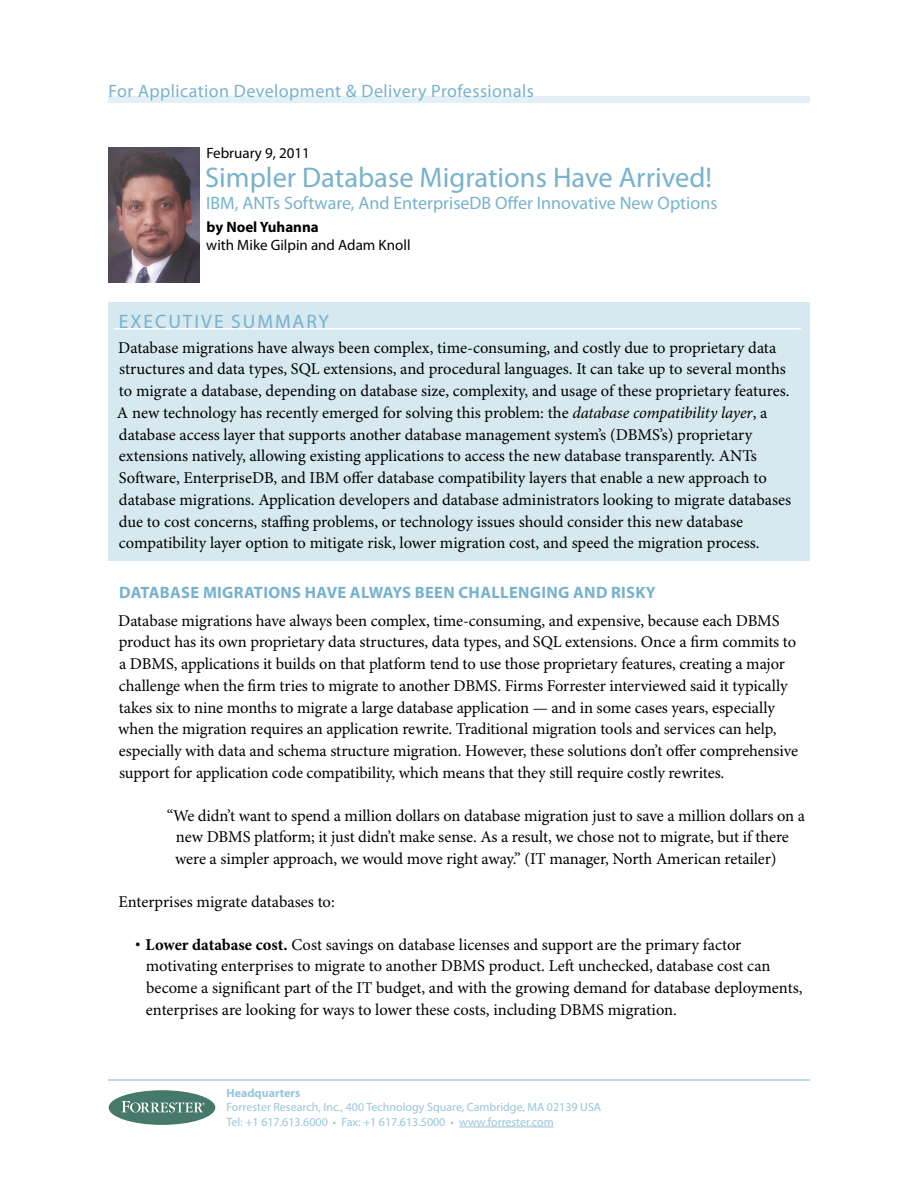
<style>
.page{position:relative;width:918px;height:1188px;background:#fff}
.page>*{position:absolute;margin:0;border:0;box-sizing:border-box;transform-origin:0 0}
.t1{font:28.5px "Myriad Pro";color:#77b2cd}
.t2{font:19.5px "Myriad Pro";letter-spacing:.1em;color:#77b2cd}
.t3{font:18px "Myriad Pro";letter-spacing:.01em;color:#77b2cd}
.t4{font:16.5px/21.8px "Minion Pro";letter-spacing:-.005em;color:#000}
.t5{font:700 16.5px "Myriad Pro";letter-spacing:.02em;color:#77b2cd}
.t6{font:15px "Myriad Pro";color:#000}
.t7{font:700 15px "Myriad Pro";color:#000}
.t8{font:12px/14.4px "Myriad Pro";color:#99c5da}
.t9{font:700 12px "Myriad Pro";color:#99c5da}
.s1{font-style:italic}
.s2{font-weight:700;font-size:24px}
.s3{font-weight:700}
</style>
<div class="page">
<div style="left:108px;top:302px;width:702px;height:259px;background:#d6e8f0"></div>
<div style="left:109px;top:1090px;width:106px;height:35px;background:#46796a;border-radius:50%"></div>
<svg style="left:121px;top:1101px;width:84px;height:11px"></svg>
<hr style="left:459px;top:1127px;width:95px;height:1px;background:#99c5da">
<hr style="left:108px;top:1080px;width:702px;height:1px;background:#77b2cd">
<div style="left:108px;top:97px;width:702px;height:6px;background:#e4f0f5"></div>
<hr style="left:114px;top:328px;width:687px;height:1px;background:#fff">
<img style="left:108px;top:147px;width:92px;height:136px">
<p class="t3" style="left:108px;top:81px;width:427px">For Application Development &amp; Delivery Professionals</p>
<p class="t6" style="left:206px;top:145px;width:105px">February 9, 2011</p>
<h1 class="t1" style="left:205px;top:162px;width:508px">Simpler Database Migrations Have Arrived!</h1>
<p class="t3" style="left:206px;top:193px;width:513px">IBM, ANTs Software, And EnterpriseDB Offer Innovative New Options</p>
<p class="t7" style="left:207px;top:218px;width:114px">BY NOEL YUHANNA</p>
<p class="t6" style="left:206px;top:237px;width:206px">with Mike Gilpin and Adam Knoll</p>
<p class="t2" style="left:119px;top:311px;width:37px">Executi</p>
<p class="t2" style="left:201px;top:311px;width:58px">ve Summar</p>
<p class="t2" style="left:319px;top:311px;width:12px">y</p>
<p class="t4" style="left:117px;top:337px;width:676px">Database migrations have always been complex, time-consuming, and costly due to proprietary data structures and data types, SQL extensions, and procedural languages. It can take up to several months to migrate a database, depending on database size, complexity, and usage of these proprietary features.<br>A new technology has recently emerged for solving this problem: the <span class="s1">database compatibility layer</span>, a database access layer that supports another database management system’s (DBMS’s) proprietary extensions natively, allowing existing applications to access the new database transparently. ANTs Software, EnterpriseDB, and IBM offer database compatibility layers that enable a new approach to database migrations. Application developers and database administrators looking to migrate databases due to cost concerns, staffing problems, or technology issues should consider this new database compatibility layer option to mitigate risk, lower migration cost, and speed the migration process.</p>
<p class="t5" style="left:119px;top:583px;width:410px">DATABASE MIGRATIONS HAVE ALWAYS BEEN CHALLENGING</p>
<p class="t5" style="left:573px;top:583px;width:84px">AND RISKY</p>
<p class="t4" style="left:118px;top:610px;width:681px">Database migrations have always been complex, time-consuming, and expensive, because each DBMS product has its own proprietary data structures, data types, and SQL extensions. Once a firm commits to a DBMS, applications it builds on that platform tend to use those proprietary features, creating a major challenge when the firm tries to migrate to another DBMS. Firms Forrester interviewed said it typically takes six to nine months to migrate a large database application — and in some cases years, especially when the migration requires an application rewrite. Traditional migration tools and services can help, especially with data and schema structure migration. However, these solutions don’t offer comprehensive support for application code compatibility, which means that they still require costly rewrites.</p>
<p class="t4" style="left:175px;top:805px;width:631px;text-indent:-9px">“We didn’t want to spend a million dollars on database migration just to save a million dollars on a new DBMS platform; it just didn’t make sense. As a result, we chose not to migrate, but if there were a simpler approach, we would move right away.” (IT manager, North American retailer)</p>
<p class="t4" style="left:118px;top:891px;width:218px">Enterprises migrate databases to:</p>
<p class="t4" style="left:146px;top:934px;width:658px;text-indent:-11px"><span class="s2">·</span> <span class="s3">Lower database cost.</span> Cost savings on database licenses and support are the primary factor motivating enterprises to migrate to another DBMS product. Left unchecked, database cost can become a significant part of the IT budget, and with the growing demand for database deployments, enterprises are looking for ways to lower these costs, including DBMS migration.</p>
<p class="t9" style="left:226px;top:1086px;width:75px">HEADQUARTERS</p>
<p class="t8" style="left:226px;top:1100px;width:376px">Forrester Research, Inc., 400 Technology Square, Cambridge, MA 02139 USA<br>Tel: +1 617.613.6000 • Fax: +1 617.613.5000 • www.forrester.com</p>
</div>
